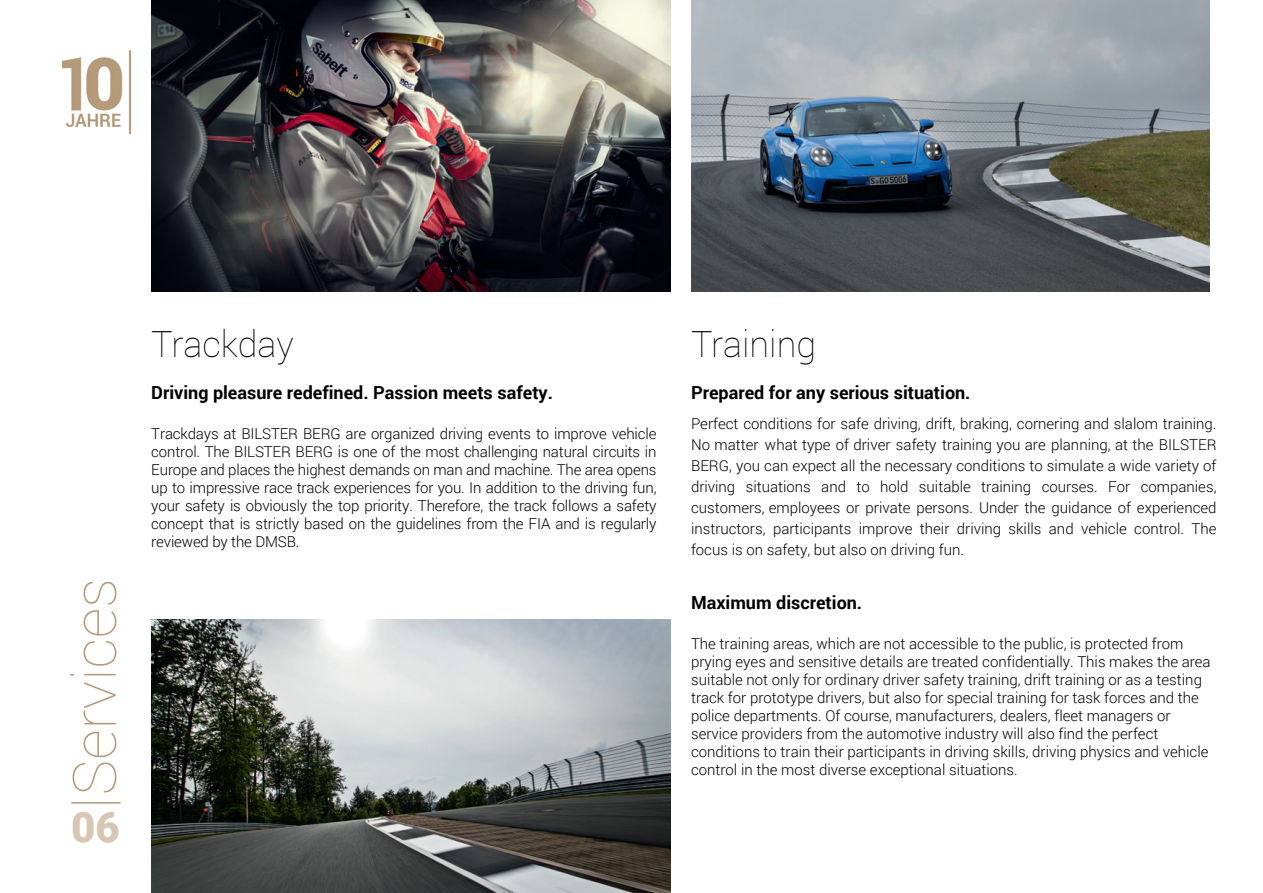
<style>
.page{position:relative;width:1263px;height:893px;background:#fff}
.page>*{position:absolute;margin:0;border:0;box-sizing:border-box;transform-origin:0 0}
.t1{font:100 60px "Roboto";color:#b49a7b}
.t2{font:900 42px "Roboto";color:#d6c6b3}
.t3{font:100 36px "Roboto";color:#000}
.t4{font:700 18px "Roboto";color:#000}
.t5{font:300 15px/18px "Roboto";color:#000;text-align:justify}
</style>
<div class="page">
<img style="left:61px;top:50px;width:71px;height:85px">
<hr style="left:71px;top:802px;width:50px;height:2px;background:#b49a7b">
<img style="left:691px;top:0;width:519px;height:292px">
<img style="left:151px;top:0;width:519px;height:292px">
<img style="left:151px;top:620px;width:519px;height:273px">
<h1 class="t1" style="left:53px;top:795px;width:219px;rotate:-90deg">Services</h1>
<h2 class="t2" style="left:71px;top:797px;width:50px">06</h2>
<h3 class="t3" style="left:151px;top:319px;width:144px">Trackday</h3>
<p class="t4" style="left:151px;top:380px;width:403px">Driving pleasure redefined. Passion meets safety.</p>
<p class="t5" style="left:151px;top:424px;width:507px">Trackdays at BILSTER BERG are organized driving events to improve vehicle control. The BILSTER BERG is one of the most challenging natural circuits in Europe and places the highest demands on man and machine. The area opens up to impressive race track experiences for you. In addition to the driving fun, your safety is obviously the top priority. Therefore, the track follows a safety concept that is strictly based on the guidelines from the FIA and is regularly reviewed by the DMSB.</p>
<h3 class="t3" style="left:691px;top:319px;width:127px">Training</h3>
<p class="t4" style="left:691px;top:380px;width:281px">Prepared for any serious situation.</p>
<p class="t5" style="left:691px;top:413px;width:527px;line-height:21px">Perfect conditions for safe driving, drift, braking, cornering and slalom training.<br>No matter what type of driver safety training you are planning, at the BILSTER BERG, you can expect all the necessary conditions to simulate a wide variety of driving situations and to hold suitable training courses. For companies, customers, employees or private persons. Under the guidance of experienced instructors, participants improve their driving skills and vehicle control. The focus is on safety, but also on driving fun.</p>
<p class="t4" style="left:691px;top:590px;width:173px">Maximum discretion.</p>
<p class="t5" style="left:691px;top:634px;width:521px;text-align:left">The training areas, which are not accessible to the public, is protected from prying eyes and sensitive details are treated confidentially. This makes the area suitable not only for ordinary driver safety training, drift training or as a testing track for prototype drivers, but also for special training for task forces and the police departments. Of course, manufacturers, dealers, fleet managers or service providers from the automotive industry will also find the perfect conditions to train their participants in driving skills, driving physics and vehicle control in the most diverse exceptional situations.</p>
</div>
